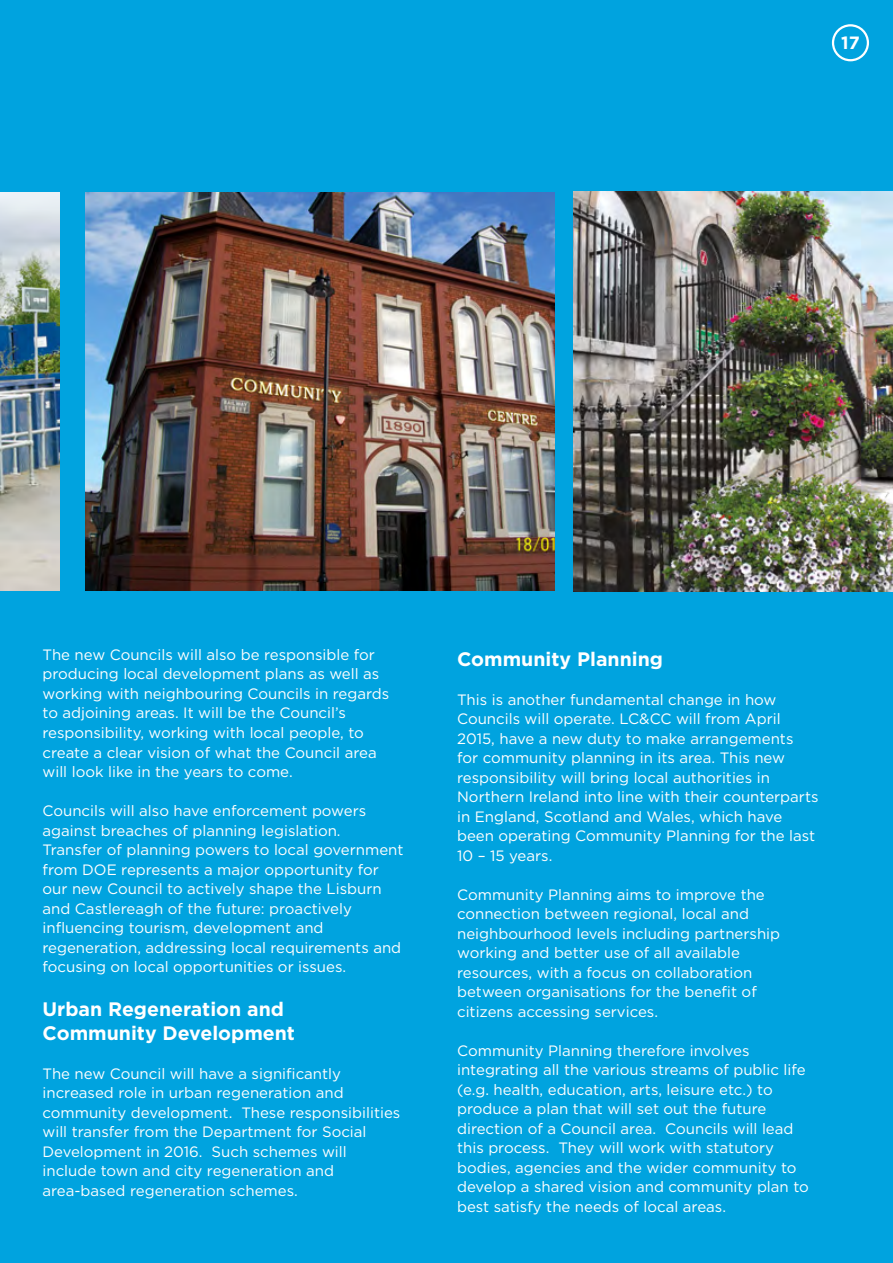
<style>
.page{position:relative;width:893px;height:1263px;background:#00a3df}
.page>*{position:absolute;margin:0;border:0;box-sizing:border-box;transform-origin:0 0}
.t1{font:700 19.5px/24px "Gotham";color:#fff}
.t2{font:700 17.85px "Gotham";color:#fff}
.t3{font:15px/19.5px "Gotham";color:#fff}
</style>
<div class="page">
<img style="left:0;top:193px;width:60px;height:397px">
<img style="left:85px;top:193px;width:470px;height:397px">
<img style="left:574px;top:191px;width:319px;height:400px">
<div style="left:832px;top:24px;width:37px;height:37px;border:2px solid #fff;border-radius:50%"></div>
<p class="t2" style="left:841px;top:31px;width:20px">17</p>
<p class="t3" style="left:43px;top:645px;width:348px">The new Councils will also be responsible for producing local development plans as well as working with neighbouring Councils in regards to adjoining areas. It will be the Council’s responsibility, working with local people, to create a clear vision of what the Council area will look like in the years to come.</p>
<p class="t3" style="left:43px;top:801px;width:362px">Councils will also have enforcement powers against breaches of planning legislation.<br>Transfer of planning powers to local government from DOE represents a major opportunity for our new Council to actively shape the Lisburn and Castlereagh of the future: proactively influencing tourism, development and regeneration, addressing local requirements and focusing on local opportunities or issues.</p>
<h1 class="t1" style="left:43px;top:996px;width:254px">Urban Regeneration and<br>Community Development</h1>
<p class="t3" style="left:43px;top:1063px;width:359px">The new Council will have a significantly increased role in urban regeneration and community development. These responsibilities will transfer from the Department for Social Development in 2016. Such schemes will include town and city regeneration and area-based regeneration schemes.</p>
<h1 class="t1" style="left:457px;top:647px;width:207px">Community Planning</h1>
<p class="t3" style="left:457px;top:689px;width:363px">This is another fundamental change in how Councils will operate. LC&amp;CC will from April 2015, have a new duty to make arrangements<br>for community planning in its area. This new responsibility will bring local authorities in Northern Ireland into line with their counterparts in England, Scotland and Wales, which have been operating Community Planning for the last 10 – 15 years.</p>
<p class="t3" style="left:457px;top:884px;width:325px">Community Planning aims to improve the connection between regional, local and neighbourhood levels including partnership working and better use of all available resources, with a focus on collaboration between organisations for the benefit of citizens accessing services.</p>
<p class="t3" style="left:457px;top:1040px;width:353px">Community Planning therefore involves integrating all the various streams of public life (e.g. health, education, arts, leisure etc.) to produce a plan that will set out the future direction of a Council area. Councils will lead this process. They will work with statutory bodies, agencies and the wider community to develop a shared vision and community plan to best satisfy the needs of local areas.</p>
</div>
